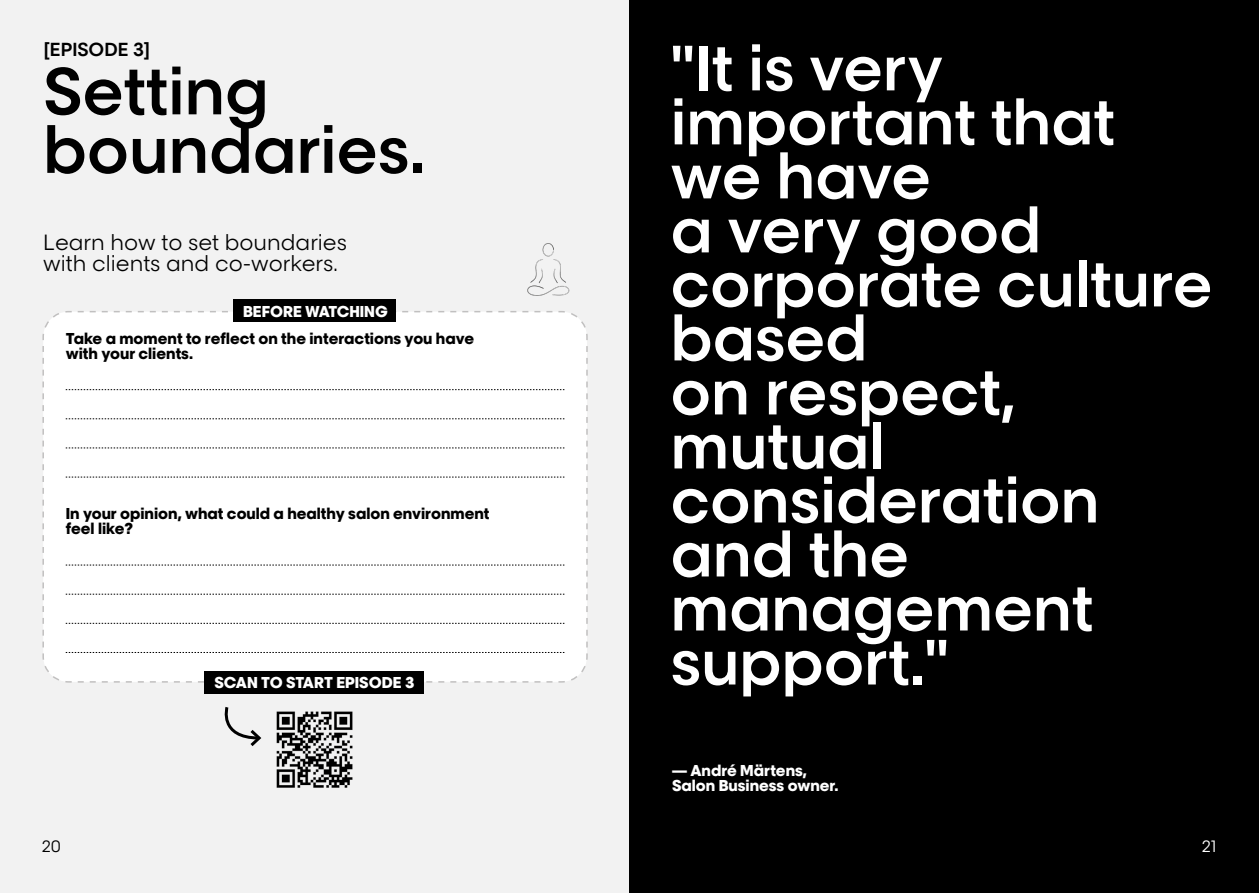
<style>
.page{position:relative;width:1259px;height:893px;background:#fff}
.page>*{position:absolute;margin:0;border:0;box-sizing:border-box;transform-origin:0 0}
.t1{font:700 63px/58.5px "LOREAL PRO 4 Semi";color:#000}
.t2{font:700 60.75px/54px "LOREAL PRO 4 Semi";color:#fff}
.t3{font:21px/21px "LOREAL PRO 2 Book";color:#000}
.t4{font:700 18px "LOREAL PRO 4 Semi";color:#000}
.t5{font:15.6px "LOREAL PRO 2 Book";color:#000}
.t6{font:15.6px "LOREAL PRO 2 Book";color:#fff}
.t7{font:15px/15.1px "LOREAL PRO 5 Bold";color:#000}
.t8{font:15px/15px "LOREAL PRO 5 Bold";color:#fff}
</style>
<div class="page">
<div style="left:0;top:0;width:629px;height:893px;background:#f2f2f2"></div>
<div style="left:629px;top:0;width:630px;height:893px;background:#000"></div>
<svg style="left:224px;top:707px;width:38px;height:39px"></svg>
<img style="left:276px;top:711px;width:77px;height:77px">
<div style="left:42px;top:310px;width:546px;height:373px;background:#fff"></div>
<div style="left:233px;top:299px;width:162px;height:23px;background:#000"></div>
<div style="left:205px;top:671px;width:219px;height:23px;background:#000"></div>
<svg style="left:66px;top:389px;width:498px;height:1px"></svg>
<svg style="left:66px;top:419px;width:498px;height:1px"></svg>
<svg style="left:66px;top:448px;width:498px;height:1px"></svg>
<svg style="left:66px;top:477px;width:498px;height:1px"></svg>
<svg style="left:66px;top:565px;width:498px;height:1px"></svg>
<svg style="left:66px;top:594px;width:498px;height:1px"></svg>
<svg style="left:66px;top:623px;width:498px;height:1px"></svg>
<svg style="left:66px;top:652px;width:498px;height:1px"></svg>
<img style="left:527px;top:243px;width:43px;height:53px">
<p class="t4" style="left:43px;top:36px;width:109px">[EPISODE 3]</p>
<h1 class="t1" style="left:43px;top:58px;width:383px">Setting boundaries.</h1>
<h3 class="t3" style="left:43px;top:231px;width:305px">Learn how to set boundaries with clients and co-workers.</h3>
<p class="t8" style="left:243px;top:303px;width:146px">BEFORE WATCHING</p>
<p class="t7" style="left:66px;top:330px;width:410px">Take a moment to reflect on the interactions you have with your clients.</p>
<p class="t7" style="left:66px;top:505px;width:425px">In your opinion, what could a healthy salon environment feel like?</p>
<p class="t8" style="left:214px;top:674px;width:201px">SCAN TO START EPISODE 3</p>
<h2 class="t2" style="left:670px;top:37px;width:543px">"It is very important that we have<br>a very good corporate culture based<br>on respect, mutual consideration and the management support."</h2>
<p class="t8" style="left:672px;top:762px;width:168px">— André Märtens,<br>Salon Business owner.</p>
<p class="t5" style="left:42px;top:835px;width:21px">20</p>
<p class="t6" style="left:1201px;top:835px;width:16px">21</p>
</div>
